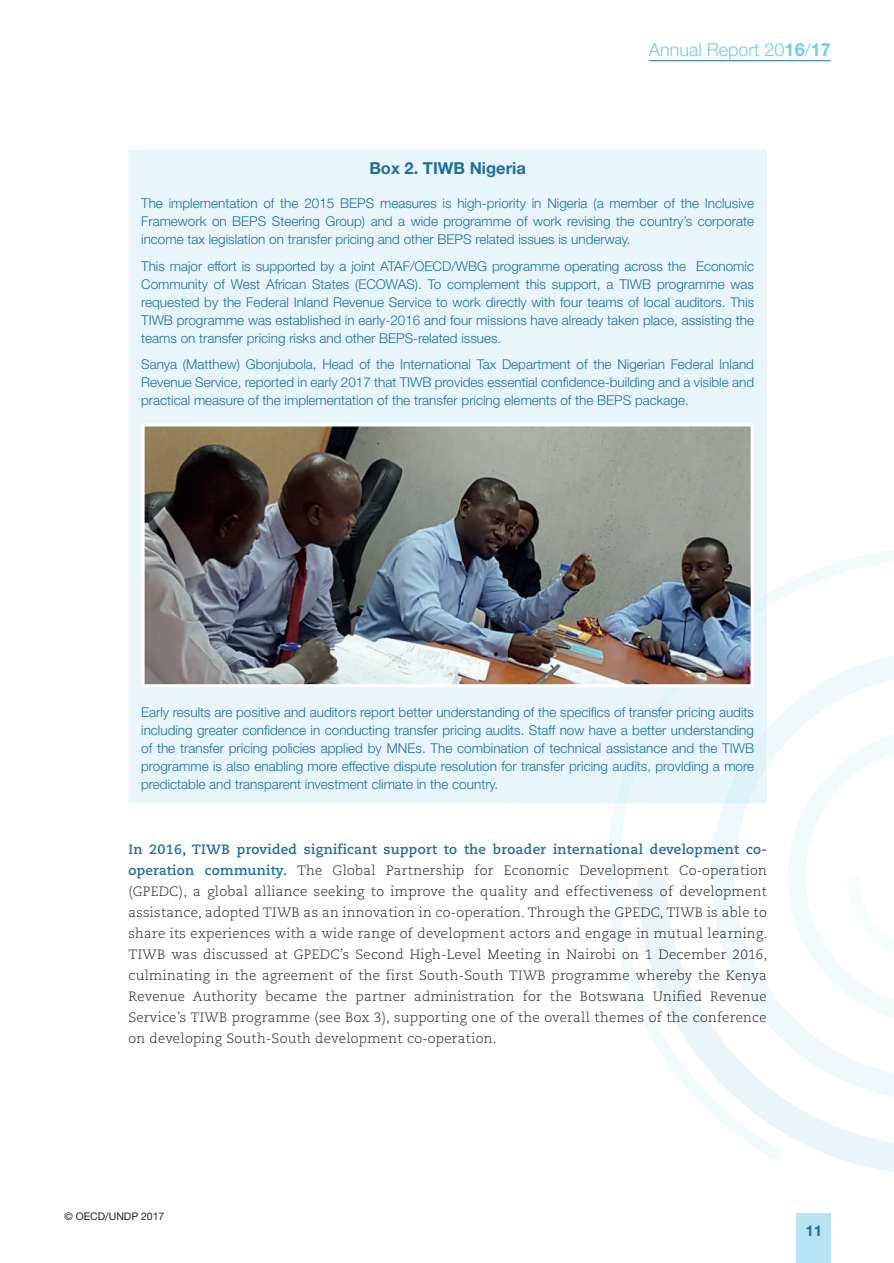
<style>
.page{position:relative;width:894px;height:1263px;background:#fff}
.page>*{position:absolute;margin:0;border:0;box-sizing:border-box;transform-origin:0 0}
.t1{font:300 18px "Helvetica Neue LT Std";color:#6ccde7}
.t2{font:700 16.5px "Helvetica Neue LT Std";color:#1d6d9e}
.t3{font:700 15px "Helvetica Neue LT Std";color:#1d6d9e}
.t4{font:300 13.5px/18px "Helvetica Neue LT Std";color:#1d6d9e;text-align:justify}
.t5{font:300 13.5px/21px "Caecilia";letter-spacing:.02em;color:#231f20;text-align:justify}
.t6{font:10.5px "Helvetica Neue LT Std";color:#231f20}
.s1{font-weight:700}
.s2{font-weight:700;color:#1d6d9e}
</style>
<div class="page">
<hr style="left:648px;top:60px;width:182px;height:1px;background:#1d6d9e">
<div style="left:796px;top:1213px;width:34px;height:50px;background:#b7e4f5"></div>
<svg style="left:844px;top:1160px;width:49px;height:12px"></svg>
<svg style="left:607px;top:548px;width:286px;height:612px"></svg>
<svg style="left:711px;top:653px;width:182px;height:447px"></svg>
<svg style="left:787px;top:729px;width:106px;height:294px"></svg>
<div style="left:128px;top:150px;width:638px;height:653px;background:#e8f6fb"></div>
<div style="left:507px;top:534px;width:259px;height:269px;background:#e8f6fb"></div>
<svg style="left:615px;top:594px;width:151px;height:209px;background:#e6f5fa"></svg>
<img style="left:145px;top:427px;width:604px;height:256px">
<div style="left:141px;top:423px;width:612px;height:264px;border:3px solid #fff"></div>
<h1 class="t1" style="left:648px;top:39px;width:183px">Annual Report 20<span class="s1">16</span>/<span class="s1">17</span></h1>
<p class="t2" style="left:369px;top:158px;width:158px">Box 2. TIWB Nigeria</p>
<p class="t4" style="left:141px;top:194px;width:614px">The implementation of the 2015 BEPS measures is high-priority in Nigeria (a member of the Inclusive Framework on BEPS Steering Group) and a wide programme of work revising the country’s corporate income tax legislation on transfer pricing and other BEPS related issues is underway.</p>
<p class="t4" style="left:141px;top:257px;width:614px">This major effort is supported by a joint ATAF/OECD/WBG programme operating across the Economic Community of West African States (ECOWAS). To complement this support, a TIWB programme was requested by the Federal Inland Revenue Service to work directly with four teams of local auditors. This TIWB programme was established in early-2016 and four missions have already taken place, assisting the teams on transfer pricing risks and other BEPS-related issues.</p>
<p class="t4" style="left:141px;top:355px;width:614px">Sanya (Matthew) Gbonjubola, Head of the International Tax Department of the Nigerian Federal Inland Revenue Service, reported in early 2017 that TIWB provides essential confidence-building and a visible and practical measure of the implementation of the transfer pricing elements of the BEPS package.</p>
<p class="t4" style="left:141px;top:703px;width:614px">Early results are positive and auditors report better understanding of the specifics of transfer pricing audits including greater confidence in conducting transfer pricing audits. Staff now have a better understanding of the transfer pricing policies applied by MNEs. The combination of technical assistance and the TIWB programme is also enabling more effective dispute resolution for transfer pricing audits, providing a more predictable and transparent investment climate in the country.</p>
<p class="t5" style="left:128px;top:839px;width:640px"><span class="s2">In 2016, TIWB provided significant support to the broader international development co&shy;operation community.</span> The Global Partnership for Economic Development Co-operation (GPEDC), a global alliance seeking to improve the quality and effectiveness of development assistance, adopted TIWB as an innovation in co-operation. Through the GPEDC, TIWB is able to share its experiences with a wide range of development actors and engage in mutual learning.<br>TIWB was discussed at GPEDC’s Second High-Level Meeting in Nairobi on 1 December 2016, culminating in the agreement of the first South-South TIWB programme whereby the Kenya Revenue Authority became the partner administration for the Botswana Unified Revenue Service’s TIWB programme (see Box 3), supporting one of the overall themes of the conference on developing South-South development co-operation.</p>
<p class="t6" style="left:64px;top:1210px;width:101px">© OECD/UNDP 2017</p>
<p class="t3" style="left:804px;top:1221px;width:18px">11</p>
</div>
